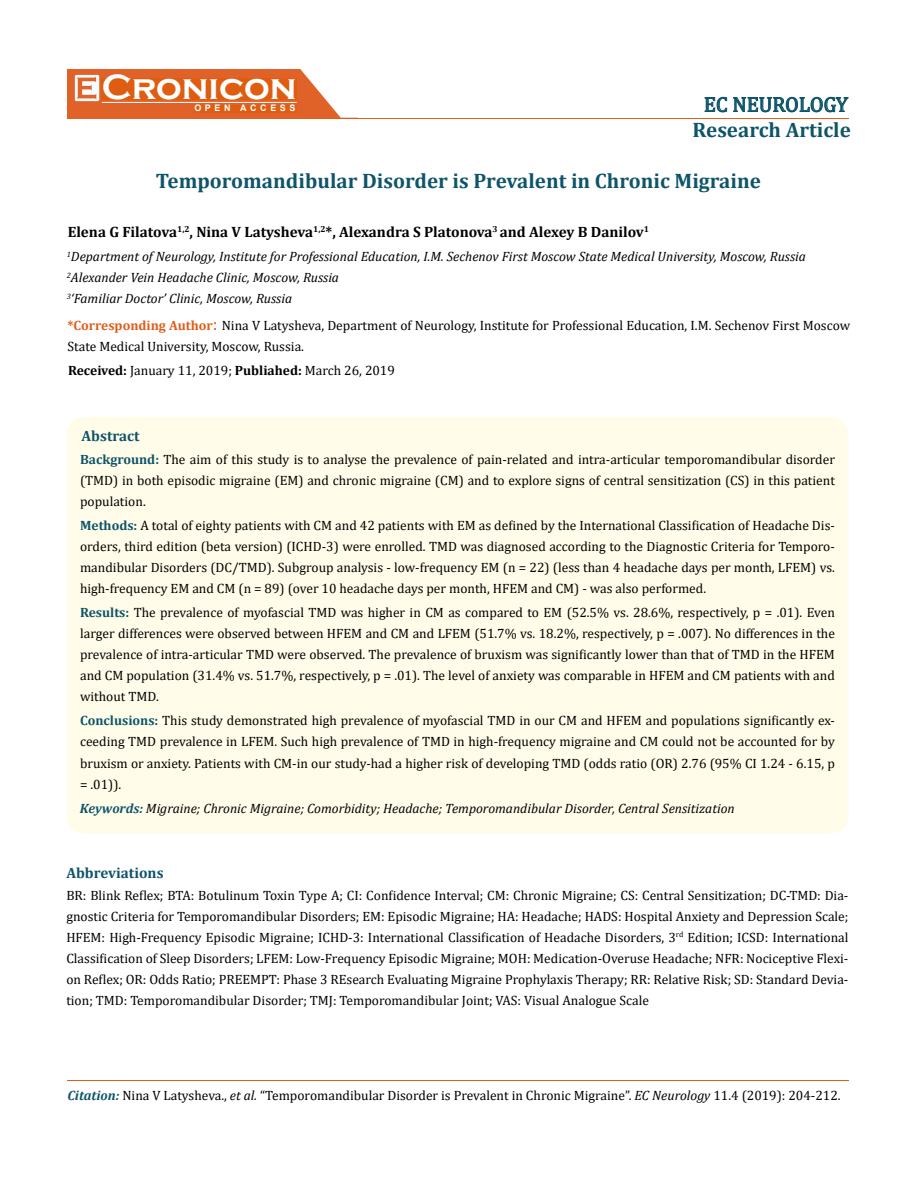
<style>
.page{position:relative;width:917px;height:1190px;background:#fff}
.page>*{position:absolute;margin:0;border:0;box-sizing:border-box;transform-origin:0 0}
.t1{font:700 36px "Copperplate Gothic";color:#fff}
.t2{font:700 21px "Cambria";color:#0e546a}
.t3{font:21px "Cambria";color:#0e546a}
.t4{font:700 15px "Cambria";color:#000}
.t5{font:700 15px "Cambria";color:#0e546a}
.t6{font:13.5px/21px "Cambria";color:#000;text-align:justify}
.t7{font:italic 13.5px/21px "Cambria";color:#000}
.t8{font:700 9px "Arial";letter-spacing:.4em;color:#fff}
.s1{font-weight:700;color:#e05d1a}
.s2{font-size:18px;color:#e05d1a}
.s3{font-weight:700}
.s4{font-weight:700;color:#0e546a}
.s5{font-weight:700;font-style:italic;color:#0e546a}
.s6{font-style:italic}
</style>
<div class="page">
<div style="left:67px;top:70px;width:290px;height:49px;background:#e06228"></div>
<svg style="left:300px;top:69px;width:58px;height:49px"></svg>
<img style="left:75px;top:75px;width:24px;height:26px">
<div style="left:102px;top:79px;width:195px;height:21px;background:#df5d11"></div>
<div style="left:194px;top:105px;width:103px;height:7px;background:#df5d11"></div>
<svg style="left:704px;top:97px;width:144px;height:15px"></svg>
<hr style="left:102px;top:102px;width:194px;height:1px;background:#fff">
<hr style="left:279px;top:118px;width:569px;height:1px;background:#e05d1a">
<hr style="left:67px;top:1080px;width:782px;height:1px;background:#e05d1a">
<div style="left:67px;top:417px;width:781px;height:416px;background:#fffde9;border-radius:18px"></div>
<h1 class="t1" style="left:102px;top:68px;width:196px">Cronicon</h1>
<p class="t8" style="left:194px;top:102px;width:103px">OPEN ACCESS</p>
<h2 class="t3" style="left:703px;top:92px;width:146px">EC NEUROLOGY</h2>
<h2 class="t2" style="left:692px;top:115px;width:160px">Research Article</h2>
<h2 class="t2" style="left:156px;top:166px;width:606px">Temporomandibular Disorder is Prevalent in Chronic Migraine</h2>
<p class="t4" style="left:68px;top:221px;width:583px">Elena G Filatova<sup>1,2</sup>, Nina V Latysheva<sup>1,2</sup>*, Alexandra S Platonova<sup>3</sup> and Alexey B Danilov<sup>1</sup></p>
<p class="t7" style="left:67px;top:245px;width:740px"><sup>1</sup>Department of Neurology, Institute for Professional Education, I.M. Sechenov First Moscow State Medical University, Moscow, Russia<br><sup>2</sup>Alexander Vein Headache Clinic, Moscow, Russia<br><sup>3</sup>‘Familiar Doctor’ Clinic, Moscow, Russia</p>
<p class="t6" style="left:67px;top:315px;width:784px"><span class="s1">*Corresponding Author</span><span class="s2">:</span> Nina V Latysheva, Department of Neurology, Institute for Professional Education, I.M. Sechenov First Moscow<br>State Medical University, Moscow, Russia.</p>
<p class="t6" style="left:68px;top:360px;width:328px"><span class="s3">Received:</span> January 11, 2019; <span class="s3">Publiahed:</span> March 26, 2019</p>
<p class="t5" style="left:82px;top:425px;width:60px">Abstract</p>
<p class="t6" style="left:80px;top:449px;width:756px"><span class="s4">Background:</span> The aim of this study is to analyse the prevalence of pain-related and intra-articular temporomandibular disorder (TMD) in both episodic migraine (EM) and chronic migraine (CM) and to explore signs of central sensitization (CS) in this patient population.</p>
<p class="t6" style="left:80px;top:515px;width:756px"><span class="s4">Methods:</span> A total of eighty patients with CM and 42 patients with EM as defined by the International Classification of Headache Dis&shy;orders, third edition (beta version) (ICHD-3) were enrolled. TMD was diagnosed according to the Diagnostic Criteria for Temporo&shy;mandibular Disorders (DC/TMD). Subgroup analysis - low-frequency EM (n = 22) (less than 4 headache days per month, LFEM) vs. high-frequency EM and CM (n = 89) (over 10 headache days per month, HFEM and CM) - was also performed.</p>
<p class="t6" style="left:80px;top:602px;width:756px"><span class="s4">Results:</span> The prevalence of myofascial TMD was higher in CM as compared to EM (52.5% vs. 28.6%, respectively, р = .01). Even larger differences were observed between HFEM and CM and LFEM (51.7% vs. 18.2%, respectively, р = .007). No differences in the prevalence of intra-articular TMD were observed. The prevalence of bruxism was significantly lower than that of TMD in the HFEM and CM population (31.4% vs. 51.7%, respectively, p = .01). The level of anxiety was comparable in HFEM and CM patients with and without TMD.</p>
<p class="t6" style="left:80px;top:710px;width:756px"><span class="s4">Conclusions:</span> This study demonstrated high prevalence of myofascial TMD in our CM and HFEM and populations significantly ex&shy;ceeding TMD prevalence in LFEM. Such high prevalence of TMD in high-frequency migraine and CM could not be accounted for by bruxism or anxiety. Patients with CM-in our study-had a higher risk of developing TMD (odds ratio (OR) 2.76 (95% CI 1.24 - 6.15, p = .01)).</p>
<p class="t7" style="left:80px;top:797px;width:656px"><span class="s4">Keywords:</span> Migraine; Chronic Migraine; Comorbidity; Headache; Temporomandibular Disorder, Central Sensitization</p>
<p class="t5" style="left:66px;top:862px;width:99px">Abbreviations</p>
<p class="t6" style="left:66px;top:884px;width:783px">BR: Blink Reflex; BTA: Botulinum Toxin Type A; CI: Confidence Interval; CM: Chronic Migraine; CS: Central Sensitization; DC-TMD: Dia&shy;gnostic Criteria for Temporomandibular Disorders; EM: Episodic Migraine; HA: Headache; HADS: Hospital Anxiety and Depression Scale; HFEM: High-Frequency Episodic Migraine; ICHD-3: International Classification of Headache Disorders, 3<sup>rd</sup> Edition; ICSD: International Classification of Sleep Disorders; LFEM: Low-Frequency Episodic Migraine; MOH: Medication-Overuse Headache; NFR: Nociceptive Flexi&shy;on Reflex; OR: Odds Ratio; PREEMPT: Phase 3 REsearch Evaluating Migraine Prophylaxis Therapy; RR: Relative Risk; SD: Standard Devia&shy;tion; TMD: Temporomandibular Disorder; TMJ: Temporomandibular Joint; VAS: Visual Analogue Scale</p>
<p class="t6" style="left:67px;top:1084px;width:774px"><span class="s5">Citation:</span> Nina V Latysheva., <span class="s6">et al.</span> “Temporomandibular Disorder is Prevalent in Chronic Migraine”. <span class="s6">EC Neurology</span> 11.4 (2019): 204-212.</p>
</div>
